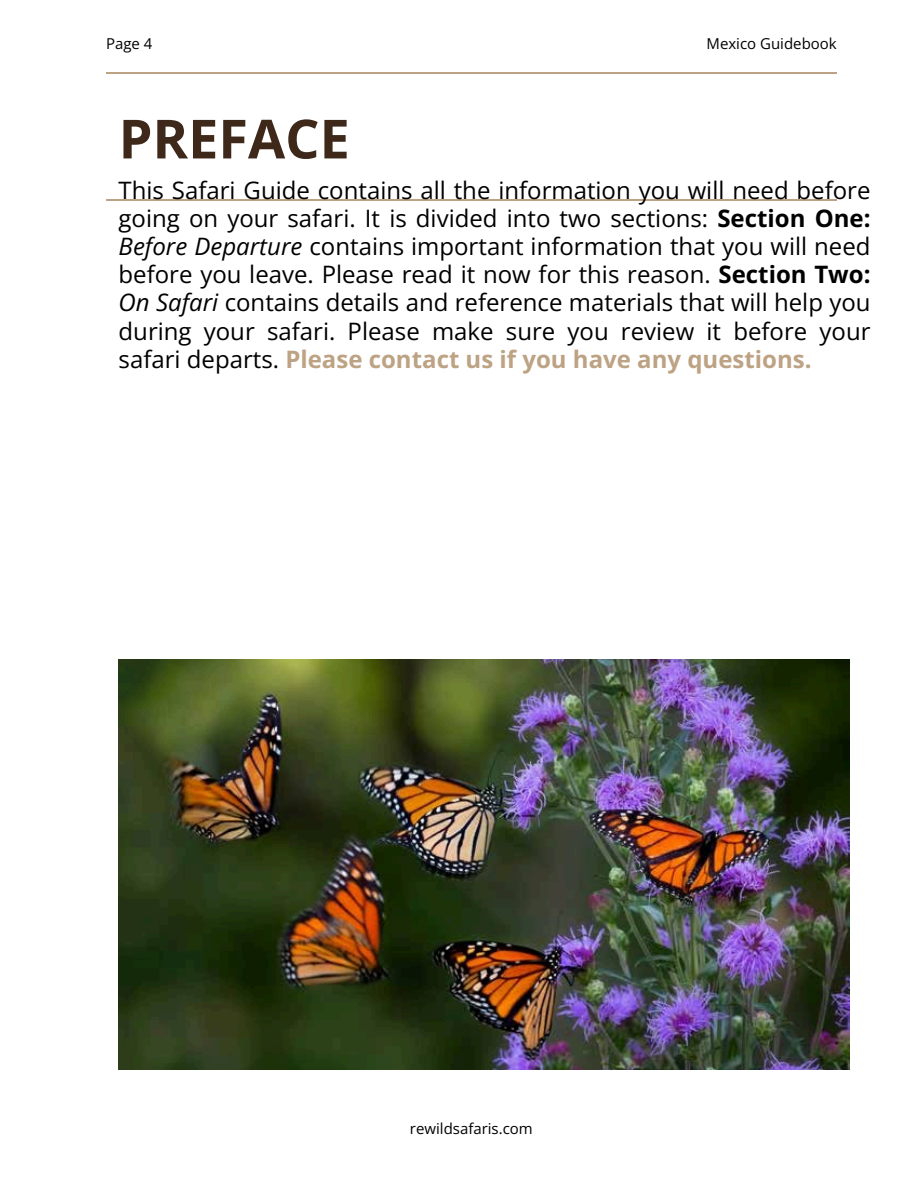
<style>
.page{position:relative;width:918px;height:1188px;background:#fff}
.page>*{position:absolute;margin:0;border:0;box-sizing:border-box;transform-origin:0 0}
.t1{font:700 54px "Open Sans";color:#3e281a}
.t2{font:24px/28.2px "Open Sans";color:#000;text-align:justify}
.t3{font:15px "Open Sans";color:#000}
.s1{font-weight:700}
.s2{font-style:italic}
.s3{font-weight:700;color:#bda284}
</style>
<div class="page">
<img style="left:119px;top:659px;width:730px;height:411px">
<hr style="left:106px;top:73px;width:731px;height:1px;background:#bda284">
<hr style="left:106px;top:199px;width:731px;height:2px;background:#bda284">
<p class="t3" style="left:106px;top:33px;width:48px">Page 4</p>
<h1 class="t3" style="left:707px;top:33px;width:132px">Mexico Guidebook</h1>
<p class="t1" style="left:119px;top:101px;width:233px">PREFACE</p>
<p class="t2" style="left:119px;top:176px;width:753px">This Safari Guide contains all the information you will need before going on your safari. It is divided into two sections: <span class="s1">Section One:<br></span><span class="s2">Before Departure</span> contains important information that you will need before you leave. Please read it now for this reason. <span class="s1">Section Two:<br></span><span class="s2">On Safari</span> contains details and reference materials that will help you during your safari. Please make sure you review it before your safari departs. <span class="s3">Please contact us if you have any questions.</span></p>
<p class="t3" style="left:410px;top:1118px;width:124px">rewildsafaris.com</p>
</div>
